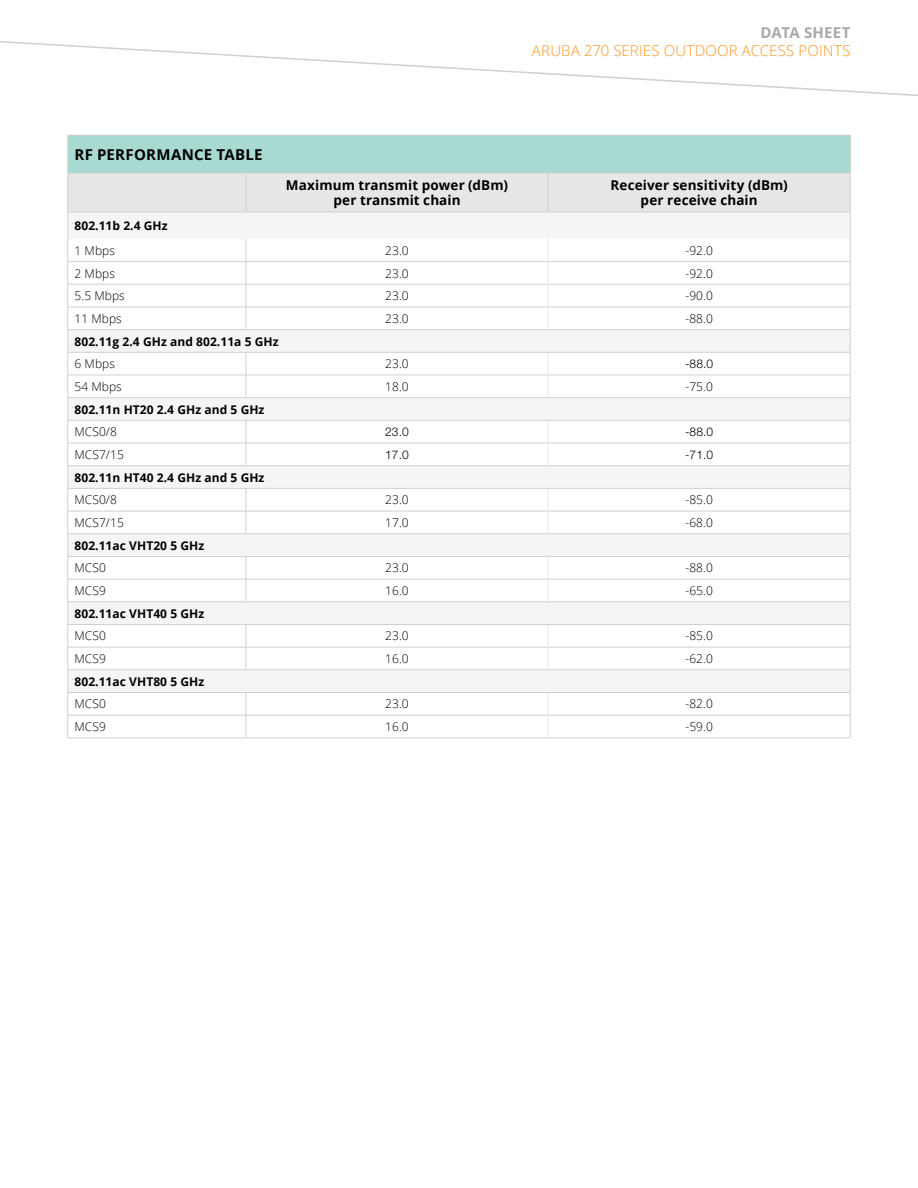
<style>
.page{position:relative;width:918px;height:1188px;background:#fff}
.page>*{position:absolute;margin:0;border:0;box-sizing:border-box;transform-origin:0 0}
.t1{font:300 15px "Open Sans";letter-spacing:.01em;color:#ff9821}
.t2{font:700 15px "Open Sans";letter-spacing:.01em;color:#000}
.t3{font:700 15px "Open Sans";letter-spacing:.01em;color:#aaa8a9}
.t4{font:700 13.5px/15px "Open Sans";letter-spacing:.01em;color:#000;text-align:center}
.t5{font:300 12px "Open Sans";letter-spacing:.005em;color:#000}
.t6{font:700 12px "Open Sans";letter-spacing:.005em;color:#000}
.t7{font:300 12px "Helvetica Neue LT Std";letter-spacing:.005em;color:#000}
</style>
<div class="page">
<svg style="left:0;top:41px;width:916px;height:55px"></svg>
<div style="left:68px;top:135px;width:782px;height:38px;background:#a8dad2"></div>
<hr style="left:68px;top:738px;width:178px;height:1px;background:#ced0d1">
<hr style="left:246px;top:738px;width:302px;height:1px;background:#ced0d1">
<hr style="left:548px;top:738px;width:303px;height:1px;background:#ced0d1">
<svg style="left:67px;top:173px;width:784px;height:565px"></svg>
<hr style="left:68px;top:135px;width:178px;height:1px;background:#ced0d1">
<hr style="left:67px;top:136px;width:1px;height:37px;background:#ced0d1">
<hr style="left:246px;top:135px;width:302px;height:1px;background:#ced0d1">
<hr style="left:548px;top:135px;width:303px;height:1px;background:#ced0d1">
<hr style="left:850px;top:136px;width:1px;height:37px;background:#ced0d1">
<hr style="left:68px;top:173px;width:178px;height:1px;background:#ced0d1">
<hr style="left:246px;top:173px;width:302px;height:1px;background:#ced0d1">
<hr style="left:548px;top:173px;width:303px;height:1px;background:#ced0d1">
<p class="t3" style="left:761px;top:22px;width:92px">data sheet</p>
<p class="t1" style="left:532px;top:41px;width:320px">ARUBA 270 SERIES OUTDOOR ACCESS POINTS</p>
<p class="t2" style="left:75px;top:144px;width:153px">RF PERFORMANCE TAB</p>
<p class="t2" style="left:246px;top:144px;width:16px">LE</p>
<p class="t4" style="left:286px;top:177px;width:224px">Maximum transmit power (dBm) per transmit chain</p>
<p class="t4" style="left:611px;top:177px;width:179px">Receiver sensitivity (dBm) per receive chain</p>
<p class="t6" style="left:75px;top:217px;width:95px">802.11b 2.4 GHz</p>
<p class="t5" style="left:75px;top:242px;width:42px">1 Mbps</p>
<p class="t5" style="left:385px;top:242px;width:25px">23.0</p>
<p class="t5" style="left:685px;top:242px;width:29px">-92.0</p>
<p class="t5" style="left:75px;top:265px;width:42px">2 Mbps</p>
<p class="t5" style="left:385px;top:265px;width:25px">23.0</p>
<p class="t5" style="left:685px;top:265px;width:29px">-92.0</p>
<p class="t5" style="left:75px;top:288px;width:52px">5.5 Mbps</p>
<p class="t5" style="left:385px;top:288px;width:25px">23.0</p>
<p class="t5" style="left:685px;top:288px;width:29px">-90.0</p>
<p class="t5" style="left:75px;top:310px;width:49px">11 Mbps</p>
<p class="t5" style="left:385px;top:310px;width:25px">23.0</p>
<p class="t5" style="left:685px;top:310px;width:29px">-88.0</p>
<p class="t6" style="left:75px;top:333px;width:206px">802.11g 2.4 GHz and 802.11a 5 GHz</p>
<p class="t5" style="left:75px;top:356px;width:42px">6 Mbps</p>
<p class="t5" style="left:385px;top:356px;width:25px">23.0</p>
<p class="t7" style="left:685px;top:356px;width:30px">-88.0</p>
<p class="t5" style="left:75px;top:378px;width:49px">54 Mbps</p>
<p class="t5" style="left:385px;top:378px;width:25px">18.0</p>
<p class="t5" style="left:685px;top:378px;width:29px">-75.0</p>
<p class="t6" style="left:75px;top:401px;width:192px">802.11n HT20 2.4 GHz and 5 GHz</p>
<p class="t5" style="left:75px;top:424px;width:44px">MCS0/8</p>
<p class="t7" style="left:385px;top:424px;width:25px">23.0</p>
<p class="t7" style="left:685px;top:424px;width:30px">-88.0</p>
<p class="t5" style="left:75px;top:446px;width:51px">MCS7/15</p>
<p class="t7" style="left:385px;top:447px;width:25px">17.0</p>
<p class="t7" style="left:685px;top:447px;width:30px">-71.0</p>
<p class="t6" style="left:75px;top:469px;width:192px">802.11n HT40 2.4 GHz and 5 GHz</p>
<p class="t5" style="left:75px;top:492px;width:44px">MCS0/8</p>
<p class="t5" style="left:385px;top:492px;width:25px">23.0</p>
<p class="t5" style="left:685px;top:492px;width:29px">-85.0</p>
<p class="t5" style="left:75px;top:514px;width:51px">MCS7/15</p>
<p class="t5" style="left:385px;top:514px;width:25px">17.0</p>
<p class="t5" style="left:685px;top:514px;width:29px">-68.0</p>
<p class="t6" style="left:75px;top:537px;width:64px">802.11ac VHT</p>
<p class="t6" style="left:153px;top:537px;width:52px">20 5 GHz</p>
<p class="t5" style="left:75px;top:560px;width:33px">MCS0</p>
<p class="t5" style="left:385px;top:560px;width:25px">23.0</p>
<p class="t5" style="left:685px;top:560px;width:29px">-88.0</p>
<p class="t5" style="left:75px;top:582px;width:33px">MCS9</p>
<p class="t5" style="left:385px;top:582px;width:25px">16.0</p>
<p class="t5" style="left:685px;top:582px;width:29px">-65.0</p>
<p class="t6" style="left:75px;top:605px;width:64px">802.11ac VHT</p>
<p class="t6" style="left:153px;top:605px;width:52px">40 5 GH z</p>
<p class="t5" style="left:75px;top:628px;width:33px">MCS0</p>
<p class="t5" style="left:385px;top:628px;width:25px">23.0</p>
<p class="t5" style="left:685px;top:628px;width:29px">-85.0</p>
<p class="t5" style="left:75px;top:650px;width:33px">MCS9</p>
<p class="t5" style="left:385px;top:650px;width:25px">16.0</p>
<p class="t5" style="left:685px;top:650px;width:29px">-62.0</p>
<p class="t6" style="left:75px;top:673px;width:64px">802.11ac VHT</p>
<p class="t6" style="left:153px;top:673px;width:52px">80 5 GHz</p>
<p class="t5" style="left:75px;top:696px;width:33px">MCS0</p>
<p class="t5" style="left:385px;top:696px;width:25px">23.0</p>
<p class="t5" style="left:685px;top:696px;width:29px">-82.0</p>
<p class="t5" style="left:75px;top:719px;width:33px">MCS9</p>
<p class="t5" style="left:385px;top:719px;width:25px">16.0</p>
<p class="t5" style="left:685px;top:719px;width:29px">-59.0</p>
</div>
